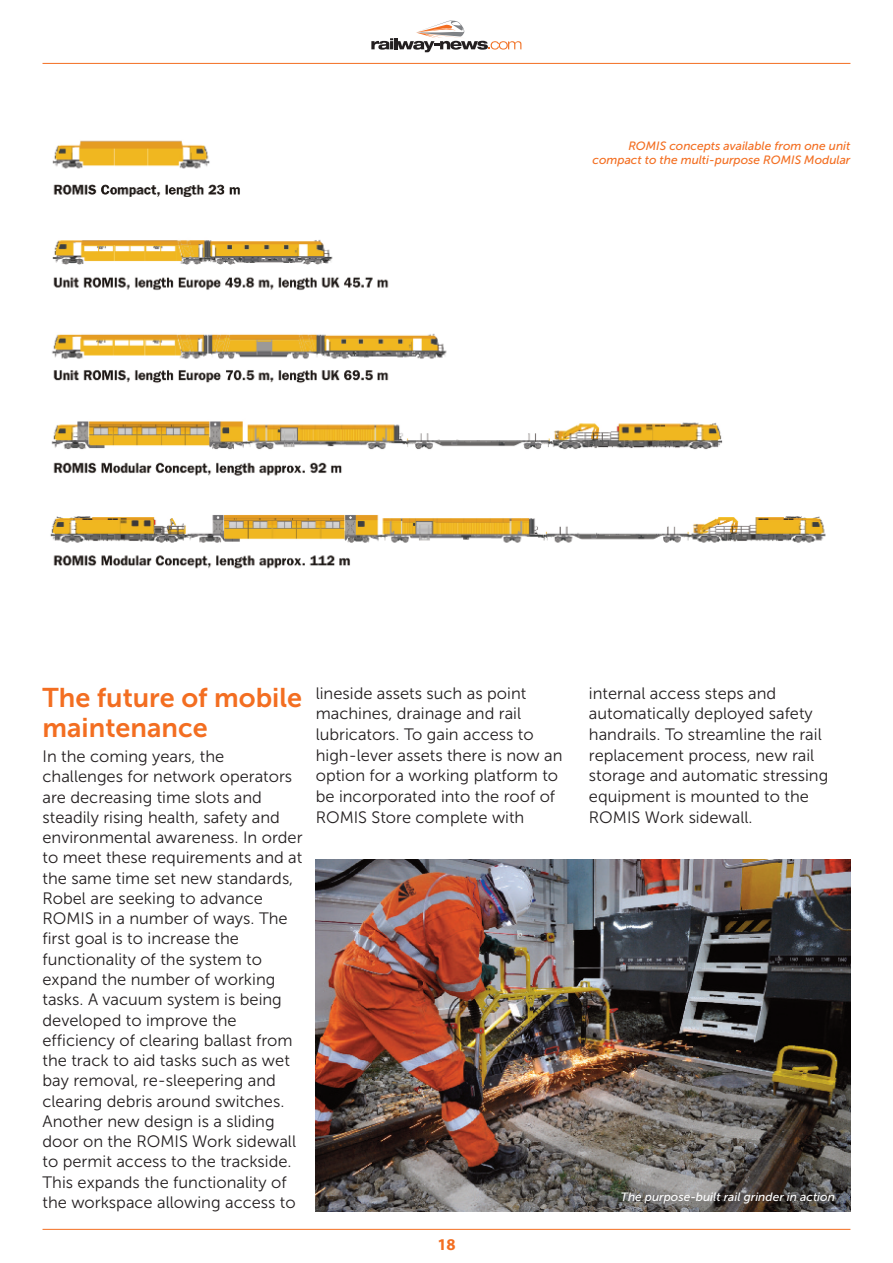
<style>
.page{position:relative;width:893px;height:1263px;background:#fff}
.page>*{position:absolute;margin:0;border:0;box-sizing:border-box;transform-origin:0 0}
.t1{font:27px/30.5px "Museo Sans 700";color:#f36e21}
.t2{font:16.5px/20.2px "Museo Sans 300";color:#231f20}
.t3{font:700 16.5px "Myriad Pro";color:#f36e21}
.t4{font:italic 12px/14.4px "Museo Sans 500";color:#f36e21;text-align:right}
.t5{font:italic 12px "Museo Sans 500";color:#fff}
</style>
<div class="page">
<hr style="left:43px;top:1229px;width:807px;height:1px;background:#f36e21">
<hr style="left:43px;top:63px;width:807px;height:1px;background:#f36e21">
<svg style="left:371px;top:21px;width:151px;height:31px"></svg>
<img style="left:316px;top:859px;width:534px;height:353px">
<img style="left:50px;top:140px;width:776px;height:429px">
<p class="t4" style="left:592px;top:138px;width:259px">ROMIS concepts available from one unit compact to the multi-purpose ROMIS Modular</p>
<h1 class="t1" style="left:43px;top:682px;width:261px">The future of mobile maintenance</h1>
<p class="t2" style="left:43px;top:746px;width:262px">In the coming years, the challenges for network operators are decreasing time slots and steadily rising health, safety and environmental awareness. In order to meet these requirements and at the same time set new standards,<br>Robel are seeking to advance<br>ROMIS in a number of ways. The first goal is to increase the functionality of the system to expand the number of working tasks. A vacuum system is being developed to improve the efficiency of clearing ballast from the track to aid tasks such as wet bay removal, re-sleepering and clearing debris around switches.<br>Another new design is a sliding door on the ROMIS Work sidewall to permit access to the trackside.<br>This expands the functionality of the workspace allowing access to</p>
<p class="t2" style="left:316px;top:683px;width:248px;line-height:20.7px">lineside assets such as point machines, drainage and rail lubricators. To gain access to high-lever assets there is now an option for a working platform to be incorporated into the roof of<br>ROMIS Store complete with</p>
<p class="t3" style="left:437px;top:1238px;width:20px">18</p>
<p class="t2" style="left:589px;top:683px;width:241px;line-height:20.7px">internal access steps and automatically deployed safety handrails. To streamline the rail replacement process, new rail storage and automatic stressing equipment is mounted to the<br>ROMIS Work sidewall.</p>
<p class="t5" style="left:621px;top:1189px;width:215px">The purpose-built rail grinder in action</p>
</div>
